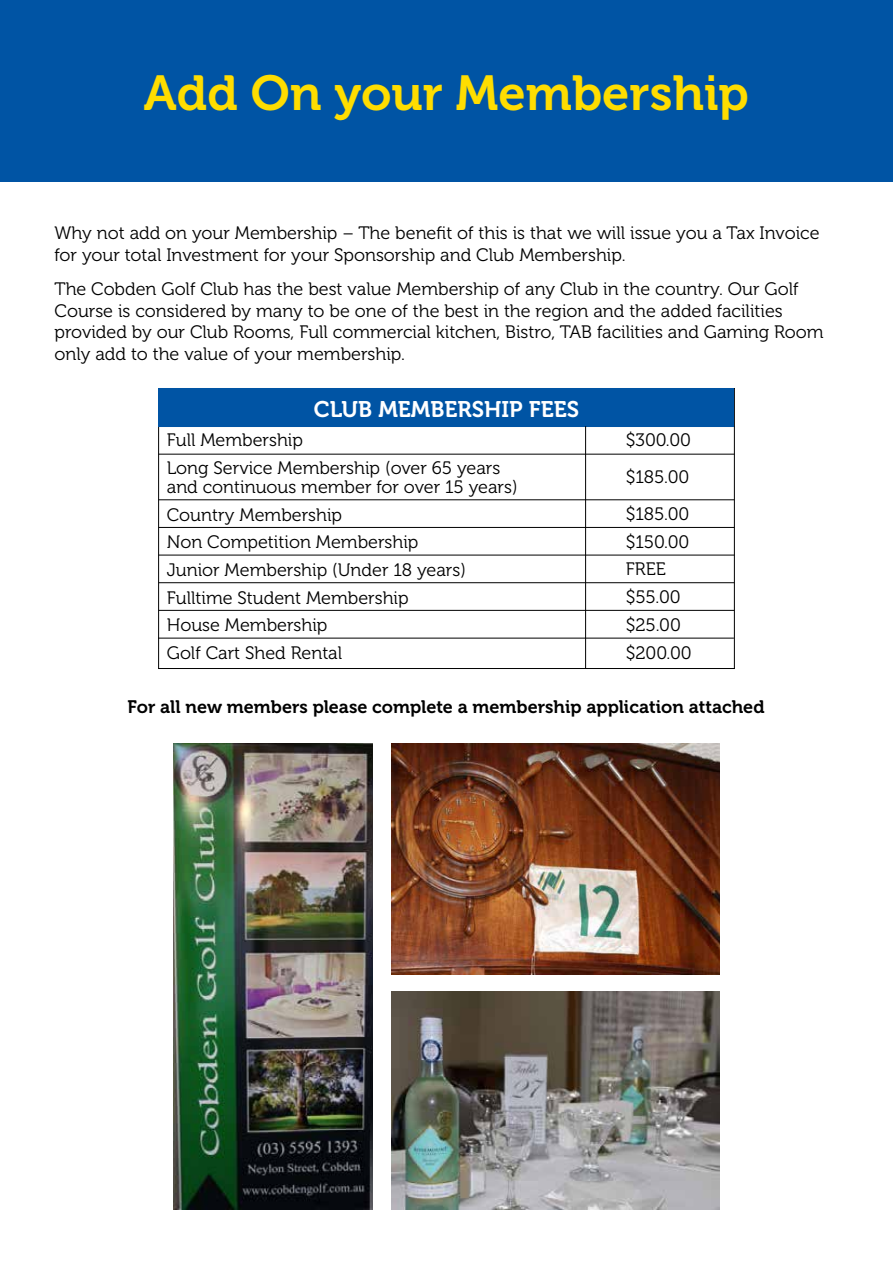
<style>
.page{position:relative;width:893px;height:1263px;background:#fff}
.page>*{position:absolute;margin:0;border:0;box-sizing:border-box;transform-origin:0 0}
.t1{font:48.9px "Museo 700";color:#fd0}
.t2{font:22.5px "Museo 700";color:#fff}
.t3{font:18px/27.8px "Museo 300";color:#000}
.t4{font:18px "Museo 700";color:#000}
</style>
<div class="page">
<div style="left:0;top:0;width:893px;height:182px;background:#0054a4"></div>
<img style="left:392px;top:991px;width:328px;height:218px">
<img style="left:392px;top:743px;width:328px;height:231px">
<img style="left:173px;top:743px;width:200px;height:466px">
<hr style="left:159px;top:454px;width:575px;height:1px;background:#000">
<hr style="left:159px;top:499px;width:575px;height:1px;background:#000">
<hr style="left:159px;top:527px;width:575px;height:1px;background:#000">
<hr style="left:159px;top:555px;width:575px;height:1px;background:#000">
<hr style="left:159px;top:582px;width:575px;height:1px;background:#000">
<hr style="left:159px;top:610px;width:575px;height:1px;background:#000">
<div style="left:159px;top:388px;width:575px;height:39px;background:#0054a4"></div>
<hr style="left:585px;top:426px;width:1px;height:243px;background:#000">
<hr style="left:158px;top:638px;width:576px;height:1px;background:#000">
<h1 class="t1" style="left:144px;top:66px;width:607px">Add On your Membership</h1>
<p class="t3" style="left:55px;top:223px;width:767px;line-height:21.6px">Why not add on your Membership – The benefit of this is that we will issue you a Tax Invoice for your total Investment for your Sponsorship and Club Membership.</p>
<p class="t3" style="left:55px;top:279px;width:771px;line-height:21.6px">The Cobden Golf Club has the best value Membership of any Club in the country. Our Golf Course is considered by many to be one of the best in the region and the added facilities provided by our Club Rooms, Full commercial kitchen, Bistro, TAB facilities and Gaming Room only add to the value of your membership.</p>
<p class="t2" style="left:314px;top:396px;width:267px">CLUB MEMBERSHIP FEES</p>
<p class="t3" style="left:167px;top:426px;width:335px">Full Membership<br>Long Service Membership (over 65 years</p>
<p class="t3" style="left:167px;top:473px;width:352px">and continuous member for over 15 years)<br>Country Membership<br>Non Competition Membership<br>Junior Membership (Under 18 years)<br>Fulltime Student Membership<br>House Membership<br>Golf Cart Shed Rental</p>
<p class="t3" style="left:626px;top:422px;width:67px;line-height:37px;text-align:justify">$300.00 $185.00 $185.00</p>
<p class="t3" style="left:626px;top:528px;width:67px">$150.00<br>FREE $55.00 $25.00 $200.00</p>
<p class="t4" style="left:127px;top:697px;width:639px">For all new members please complete a membership application attached</p>
</div>
